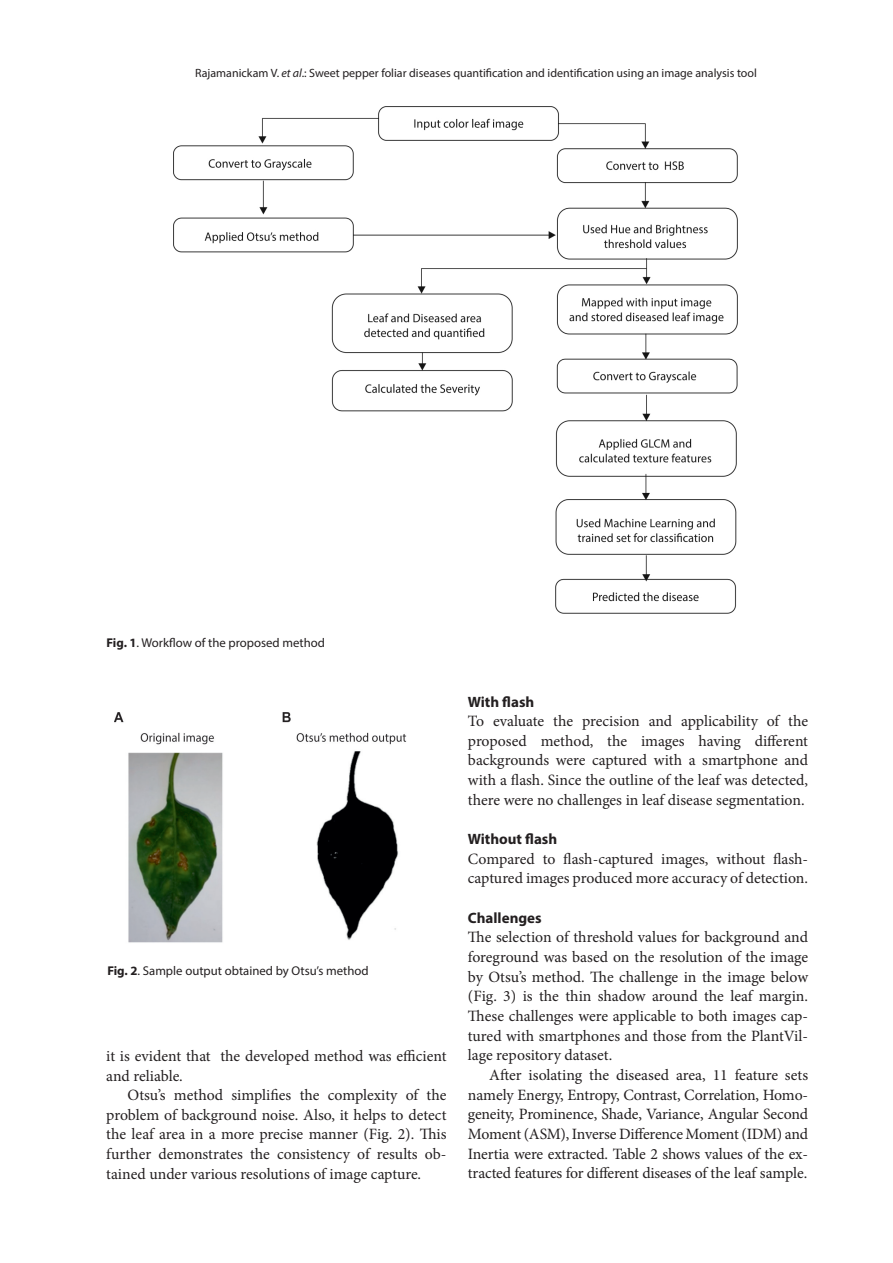
<style>
.page{position:relative;width:893px;height:1263px;background:#fff}
.page>*{position:absolute;margin:0;border:0;box-sizing:border-box;transform-origin:0 0}
._00_Tekst{font:15.75px/19.6px "Minion Pro";letter-spacing:-.005em;color:#231f20;text-align:justify}
._00_Śródtytuł_1_1_1{font:700 15px "Myriad Pro";color:#231f20}
._00_Tabela{font:12.75px "Myriad Pro";color:#231f20}
.t1{font:12px "Myriad Pro";color:#231f20}
.s1{font-style:italic}
.s2{font-weight:700}
</style>
<div class="page">
<img style="left:173px;top:106px;width:564px;height:508px">
<img style="left:115px;top:713px;width:292px;height:230px">
<p class="t1" style="left:195px;top:66px;width:563px">Rajamanickam V. <span class="s1">et al</span>.: Sweet pepper foliar diseases quantification and identification using an image analysis tool</p>
<p class="_00_Tabela" style="left:106px;top:635px;width:220px"><span class="s2">Fig. 1</span>. Workflow of the proposed method</p>
<p class="_00_Tabela" style="left:107px;top:962px;width:263px"><span class="s2">Fig. 2</span>. Sample output obtained by Otsu’s method</p>
<p class="_00_Tekst" style="left:106px;top:1046px;width:342px">it is evident that the developed method was efficient and reliable.</p>
<p class="_00_Tekst" style="left:106px;top:1085px;width:342px;text-indent:21px">Otsu’s method simplifies the complexity of the problem of background noise. Also, it helps to detect the leaf area in a more precise manner (Fig. 2). This further demonstrates the consistency of results ob&shy;tained under various resolutions of image capture.</p>
<p class="_00_Śródtytuł_1_1_1" style="left:468px;top:692px;width:68px">With flash</p>
<p class="_00_Tekst" style="left:468px;top:711px;width:342px">To evaluate the precision and applicability of the proposed method, the images having different backgrounds were captured with a smartphone and with a flash. Since the outline of the leaf was detected, there were no challenges in leaf disease segmentation.</p>
<p class="_00_Śródtytuł_1_1_1" style="left:468px;top:829px;width:91px">Without flash</p>
<p class="_00_Tekst" style="left:468px;top:849px;width:342px">Compared to flash-captured images, without flash&shy;captured images produced more accuracy of detection.</p>
<p class="_00_Śródtytuł_1_1_1" style="left:468px;top:908px;width:75px">Challenges</p>
<p class="_00_Tekst" style="left:468px;top:927px;width:342px">The selection of threshold values for background and foreground was based on the resolution of the image by Otsu’s method. The challenge in the image below (Fig. 3) is the thin shadow around the leaf margin.<br>These challenges were applicable to both images cap&shy;tured with smartphones and those from the PlantVil&shy;lage repository dataset.</p>
<p class="_00_Tekst" style="left:468px;top:1065px;width:342px;text-indent:21px">After isolating the diseased area, 11 feature sets namely Energy, Entropy, Contrast, Correlation, Homo&shy;geneity, Prominence, Shade, Variance, Angular Second Moment (ASM), Inverse Difference Moment (IDM) and Inertia were extracted. Table 2 shows values of the ex&shy;tracted features for different diseases of the leaf sample.</p>
</div>
